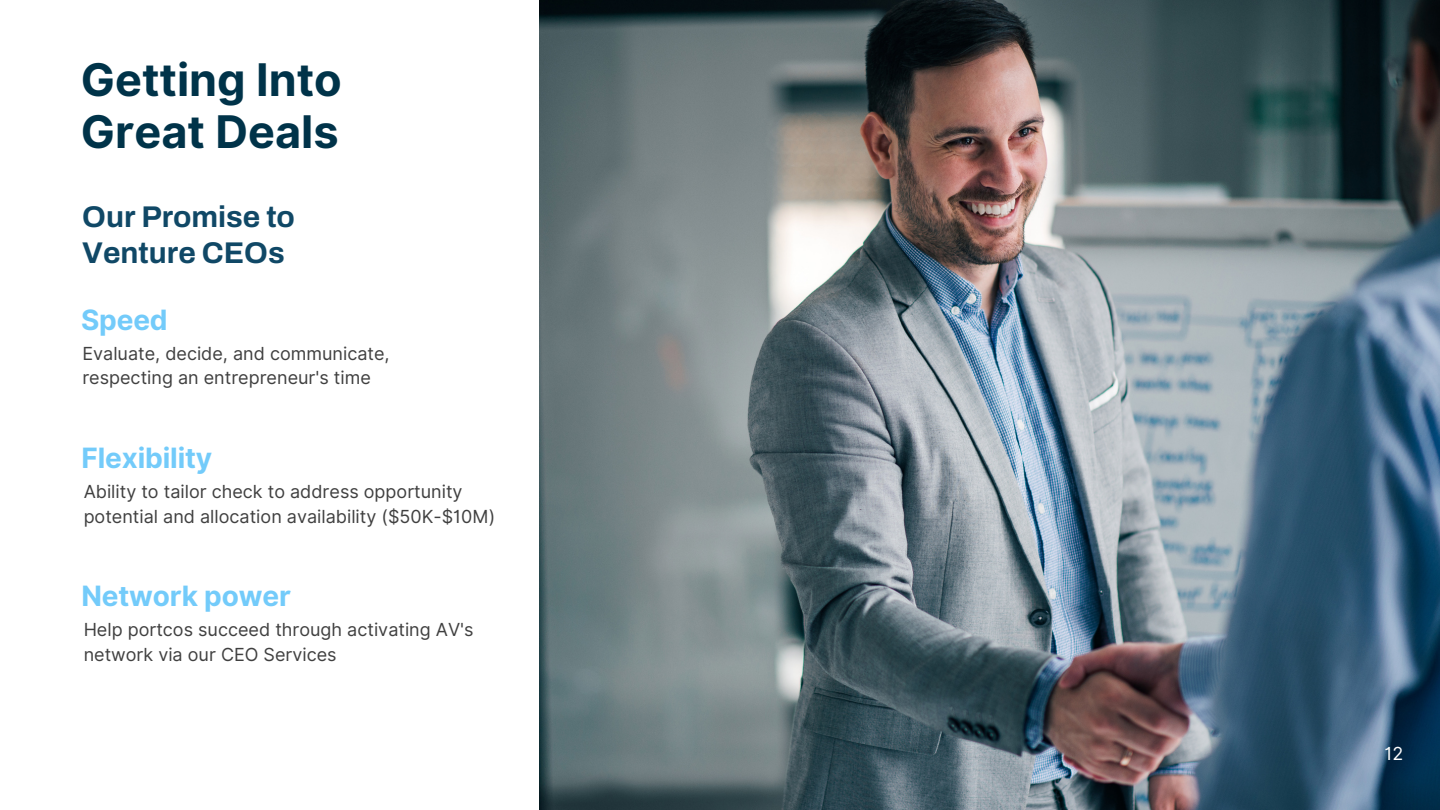
<style>
.page{position:relative;width:1440px;height:810px;background:#fff}
.page>*{position:absolute;margin:0;border:0;box-sizing:border-box;transform-origin:0 0}
.t1{font:700 45px/51.8px "Inter";color:#003349}
.t2{font:700 30px/36px "Archivo";color:#104866}
.t3{font:700 28px "Inter";letter-spacing:-.005em;color:#73cbfa}
.t4{font:18px/24.8px "Inter";color:#404040}
.t5{font:18px "Inter";color:#fff}
</style>
<div class="page">
<img style="left:539px;top:0;width:901px;height:810px">
<h1 class="t1" style="left:81px;top:54px;width:262px">Getting Into<br>Great Deals</h1>
<h2 class="t2" style="left:82px;top:199px;width:214px">Our Promise to<br>Venture CEOs</h2>
<h3 class="t3" style="left:81px;top:303px;width:88px">Speed</h3>
<p class="t4" style="left:82px;top:341px;width:309px">Evaluate, decide, and communicate, respecting an entrepreneur's time</p>
<h3 class="t3" style="left:81px;top:441px;width:132px">Flexibility</h3>
<p class="t4" style="left:84px;top:479px;width:413px">Ability to tailor check to address opportunity potential and allocation availability ($50K-$10M)</p>
<h3 class="t3" style="left:81px;top:579px;width:211px">Network power</h3>
<p class="t4" style="left:84px;top:617px;width:391px">Help portcos succeed through activating AV's network via our CEO Services</p>
<p class="t5" style="left:1385px;top:743px;width:20px">12</p>
</div>
